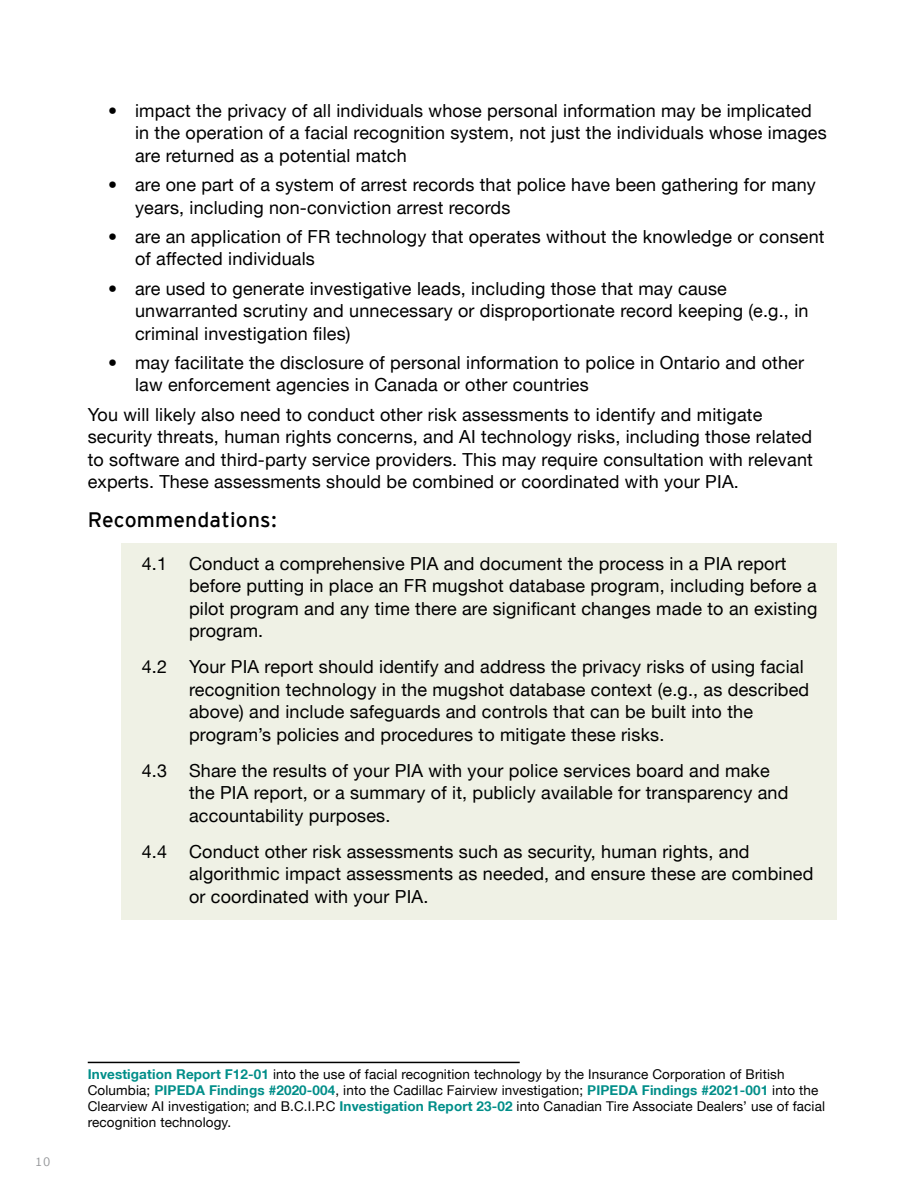
<style>
.page{position:relative;width:918px;height:1188px;background:#fff}
.page>*{position:absolute;margin:0;border:0;box-sizing:border-box;transform-origin:0 0}
.t1{font:21px "Interstate Mono";letter-spacing:.01em;color:#000}
.t2{font:18px/22.5px "Helvetica Neue LT";letter-spacing:.01em;color:#000}
.t3{font:13.5px/16.2px "Helvetica Neue LT";letter-spacing:.01em;color:#000}
.t4{font:12.15px "Interstate Cond Mono Lgt";color:#939598;scale:1.11 1}
.s1{font-weight:700;color:#008e89}
</style>
<div class="page">
<div style="left:122px;top:543px;width:715px;height:111px;background:#eff1e5"></div>
<div style="left:122px;top:647px;width:715px;height:111px;background:#eff1e5"></div>
<div style="left:122px;top:750px;width:715px;height:89px;background:#eff1e5"></div>
<div style="left:122px;top:831px;width:715px;height:89px;background:#eff1e5"></div>
<hr style="left:88px;top:1062px;width:432px;height:1px;background:#000">
<p class="t2" style="left:135px;top:99px;width:693px;text-indent:-27px">• impact the privacy of all individuals whose personal information may be implicated in the operation of a facial recognition system, not just the individuals whose images are returned as a potential match</p>
<p class="t2" style="left:135px;top:173px;width:682px;text-indent:-27px">• are one part of a system of arrest records that police have been gathering for many years, including non-conviction arrest records</p>
<p class="t2" style="left:135px;top:225px;width:691px;text-indent:-27px">• are an application of FR technology that operates without the knowledge or consent of affected individuals</p>
<p class="t2" style="left:135px;top:277px;width:675px;text-indent:-27px">• are used to generate investigative leads, including those that may cause unwarranted scrutiny and unnecessary or disproportionate record keeping (e.g., in criminal investigation files)</p>
<p class="t2" style="left:135px;top:351px;width:671px;text-indent:-27px">• may facilitate the disclosure of personal information to police in Ontario and other law enforcement agencies in Canada or other countries</p>
<p class="t2" style="left:88px;top:403px;width:727px">You will likely also need to conduct other risk assessments to identify and mitigate security threats, human rights concerns, and AI technology risks, including those related to software and third-party service providers. This may require consultation with relevant experts. These assessments should be combined or coordinated with your PIA.</p>
<p class="t1" style="left:88px;top:508px;width:191px">Recommendations:</p>
<p class="t2" style="left:189px;top:552px;width:630px;text-indent:-47px">4.1 Conduct a comprehensive PIA and document the process in a PIA report before putting in place an FR mugshot database program, including before a pilot program and any time there are significant changes made to an existing program.</p>
<p class="t2" style="left:189px;top:655px;width:622px;text-indent:-47px">4.2 Your PIA report should identify and address the privacy risks of using facial recognition technology in the mugshot database context (e.g., as described above) and include safeguards and controls that can be built into the program’s policies and procedures to mitigate these risks.</p>
<p class="t2" style="left:189px;top:759px;width:601px;text-indent:-47px">4.3 Share the results of your PIA with your police services board and make the PIA report, or a summary of it, publicly available for transparency and accountability purposes.</p>
<p class="t2" style="left:189px;top:840px;width:626px;text-indent:-47px">4.4 Conduct other risk assessments such as security, human rights, and algorithmic impact assessments as needed, and ensure these are combined or coordinated with your PIA.</p>
<p class="t4" style="left:35px;top:1155px;width:15px">10</p>
<p class="t3" style="left:88px;top:1066px;width:739px"><span class="s1">Investigation Report F12-01</span> into the use of facial recognition technology by the Insurance Corporation of British Columbia; <span class="s1">PIPEDA Findings #2020-004</span>, into the Cadillac Fairview investigation; <span class="s1">PIPEDA Findings #2021-001</span> into the Clearview AI investigation; and B.C.I.P.C <span class="s1">Investigation Report 23-02</span> into Canadian Tire Associate Dealers’ use of facial recognition technology.</p>
</div>
